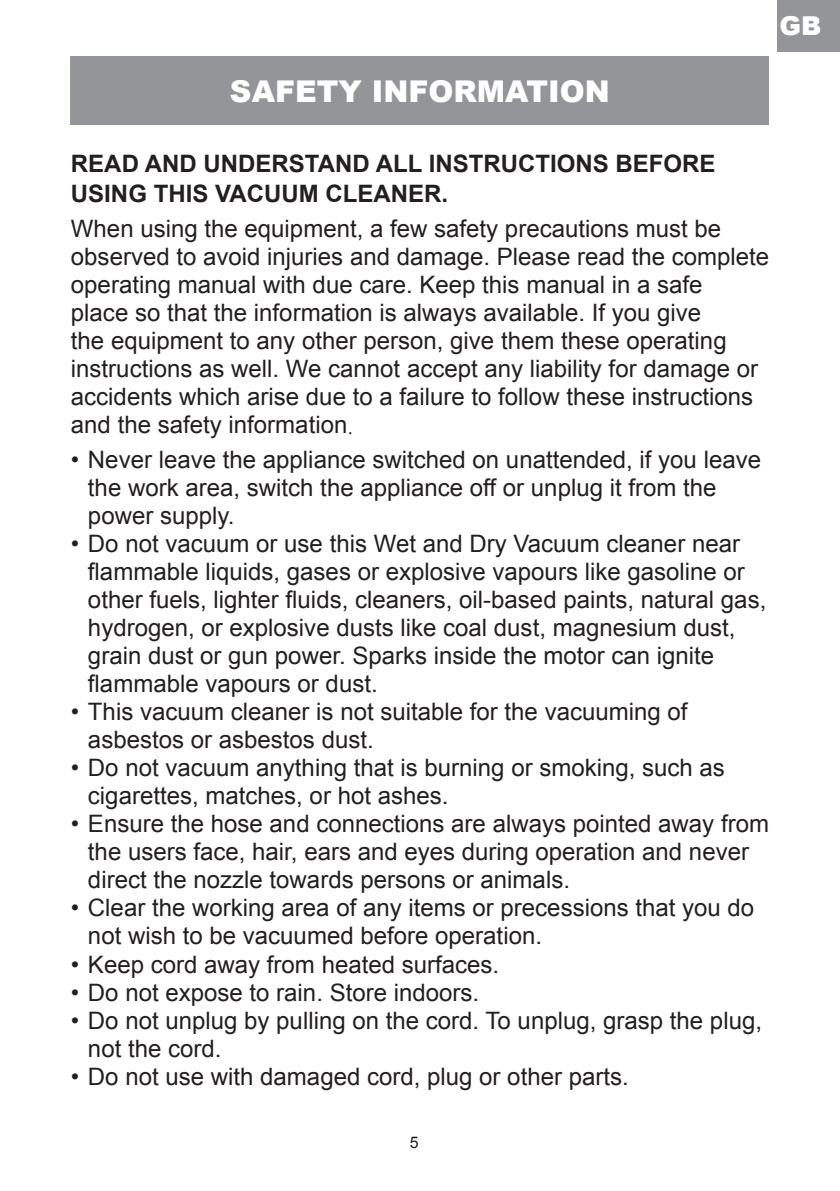
<style>
.page{position:relative;width:840px;height:1191px;background:#fff}
.page>*{position:absolute;margin:0;border:0;box-sizing:border-box;transform-origin:0 0}
.t1{font:900 30px "Arial";color:#fff}
.t2{font:900 26px "Arial";color:#fff}
.t3{font:24px/28px "Arial";color:#231f20}
.t4{font:700 24px/30px "Arial";color:#231f20}
.t5{font:16px "Arial";color:#231f20}
.s1{font-family:"Adobe Song Std";font-weight:300}
</style>
<div class="page">
<div style="left:777px;top:0;width:62px;height:51px;background:#939598"></div>
<div style="left:71px;top:57px;width:697px;height:68px;background:#939598"></div>
<p class="t1" style="left:230px;top:69px;width:381px">SAFETY INFORMATION</p>
<p class="t2" style="left:779px;top:7px;width:43px">GB</p>
<p class="t4" style="left:71px;top:149px;width:646px">READ AND UNDERSTAND ALL INSTRUCTIONS BEFORE<br>USING THIS VACUUM CLEANER.</p>
<p class="t3" style="left:71px;top:215px;width:699px">When using the equipment, a few safety precautions must be observed to avoid injuries and damage. Please read the complete operating manual with due care. Keep this manual in a safe<br>place so that the information is always available. If you give<br>the equipment to any other person, give them these operating instructions as well. We cannot accept any liability for damage or accidents which arise due to a failure to follow these instructions and the safety information<span class="s1">.</span></p>
<p class="t3" style="left:88px;top:446px;width:674px;text-indent:-17px">• Never leave the appliance switched on unattended, if you leave the work area, switch the appliance off or unplug it from the power supply.</p>
<p class="t3" style="left:88px;top:530px;width:679px;text-indent:-17px">• Do not vacuum or use this Wet and Dry Vacuum cleaner near flammable liquids, gases or explosive vapours like gasoline or other fuels, lighter fluids, cleaners, oil-based paints, natural gas, hydrogen, or explosive dusts like coal dust, magnesium dust, grain dust or gun power. Sparks inside the motor can ignite flammable vapours or dust.</p>
<p class="t3" style="left:88px;top:698px;width:600px;text-indent:-17px">• This vacuum cleaner is not suitable for the vacuuming of asbestos or asbestos dust.</p>
<p class="t3" style="left:88px;top:754px;width:638px;text-indent:-17px">• Do not vacuum anything that is burning or smoking, such as cigarettes, matches, or hot ashes.</p>
<p class="t3" style="left:88px;top:810px;width:682px;text-indent:-17px">• Ensure the hose and connections are always pointed away from the users face, hair, ears and eyes during operation and never direct the nozzle towards persons or animals.</p>
<p class="t3" style="left:88px;top:894px;width:667px;text-indent:-17px">• Clear the working area of any items or precessions that you do not wish to be vacuumed before operation.</p>
<p class="t3" style="left:71px;top:950px;width:429px">• Keep cord away from heated surfaces.</p>
<p class="t3" style="left:71px;top:978px;width:409px">• Do not expose to rain. Store indoors.</p>
<p class="t3" style="left:88px;top:1006px;width:675px;text-indent:-17px">• Do not unplug by pulling on the cord. To unplug, grasp the plug, not the cord.</p>
<p class="t3" style="left:71px;top:1062px;width:559px">• Do not use with damaged cord, plug or other parts.</p>
<p class="t5" style="left:409px;top:1131px;width:10px">5</p>
</div>
